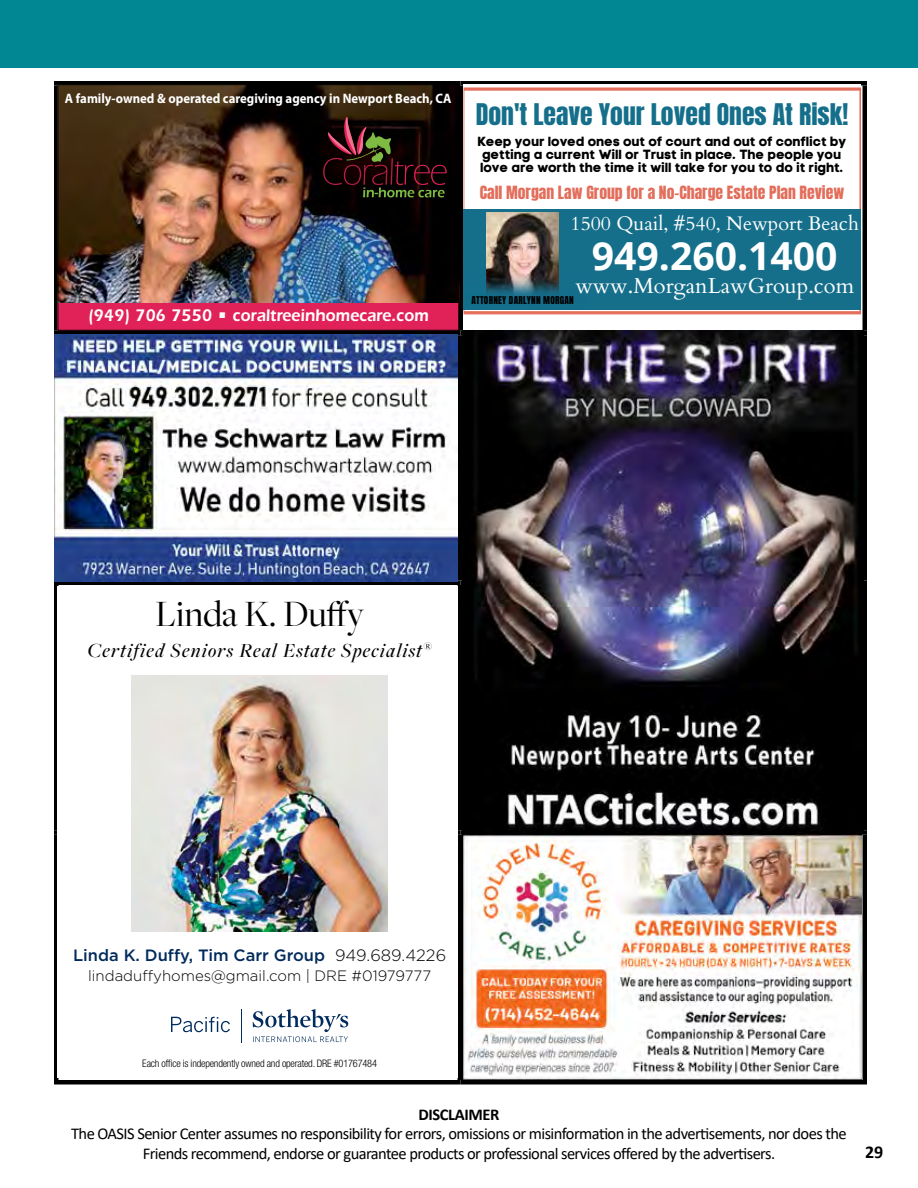
<style>
.page{position:relative;width:918px;height:1188px;background:#fff}
.page>*{position:absolute;margin:0;border:0;box-sizing:border-box;transform-origin:0 0}
.t1{font:700 38.7px "Open Sans";color:#fff}
.t2{font:38.55px "Freight Big Pro";color:#000}
.t3{font:25.35px "Anton";color:#156f8b}
.t4{font:21.6px "Cardo";color:#fff}
.t5{font:italic 500 20.7px "Freight Big Pro";letter-spacing:.06em;color:#000}
.t6{font:19.65px "Cardo";color:#fff}
.t7{font:700 18px "Calibri";color:#000}
.t8{font:600 17.4px "ITC Eras Std";color:#fff;scale:.93 1}
.t9{font:16.5px/19.8px "Calibri";letter-spacing:-.035em;color:#000;text-align:center}
.t10{font:700 16.5px "Calibri";letter-spacing:-.025em;color:#000}
.t11{font:500 16.35px "Gotham";color:#002b5c}
.t12{font:15.45px "Anton";color:#e26e5b}
.t13{font:300 15px "Gotham";color:#000}
.t14{font:700 13.65px "Myriad Pro";color:#fff;scale:.93 1}
.t15{font:13.2px/13.2px "Code Pro Bold LC";color:#000}
.t16{font:300 condensed 10.35px "Helvetica Neue LT Pro";letter-spacing:-.02em;color:#000}
.t17{font:9.15px "Anton";letter-spacing:.02em;color:#000}
.s1{font-weight:300;color:#000}
</style>
<div class="page">
<div style="left:0;top:0;width:918px;height:68px;background:#008793"></div>
<div style="left:458px;top:86px;width:6px;height:245px;background:#000"></div>
<div style="left:458px;top:335px;width:6px;height:245px;background:#000"></div>
<div style="left:458px;top:585px;width:6px;height:245px;background:#000"></div>
<div style="left:458px;top:835px;width:6px;height:245px;background:#000"></div>
<div style="left:54px;top:81px;width:406px;height:5px;background:#000"></div>
<svg style="left:54px;top:86px;width:4px;height:245px"></svg>
<div style="left:460px;top:81px;width:407px;height:5px;background:#000"></div>
<div style="left:862px;top:86px;width:5px;height:245px;background:#000"></div>
<svg style="left:54px;top:331px;width:406px;height:4px;background:#091123"></svg>
<svg style="left:460px;top:331px;width:407px;height:4px"></svg>
<div style="left:862px;top:335px;width:5px;height:245px;background:#000"></div>
<svg style="left:54px;top:580px;width:406px;height:5px;background:#091123"></svg>
<svg style="left:54px;top:585px;width:4px;height:245px"></svg>
<div style="left:862px;top:585px;width:5px;height:245px;background:#000"></div>
<svg style="left:54px;top:835px;width:4px;height:245px"></svg>
<div style="left:460px;top:830px;width:407px;height:5px;background:#000"></div>
<div style="left:862px;top:835px;width:5px;height:245px;background:#000"></div>
<hr style="left:54px;top:1080px;width:406px;height:4px;background:#000">
<hr style="left:460px;top:1080px;width:407px;height:4px;background:#000">
<div style="left:464px;top:84px;width:397px;height:245px;background:#fff"></div>
<svg style="left:464px;top:88px;width:397px;height:226px"></svg>
<div style="left:464px;top:209px;width:397px;height:101px;background:#156f8b"></div>
<img style="left:487px;top:213px;width:72px;height:60px">
<img style="left:486px;top:273px;width:73px;height:22px">
<img style="left:60px;top:86px;width:397px;height:218px">
<div style="left:58px;top:304px;width:401px;height:27px;background:#e12259"></div>
<svg style="left:324px;top:113px;width:130px;height:88px;background:#100a02"></svg>
<svg style="left:323px;top:117px;width:124px;height:80px;background:#25130e"></svg>
<div style="left:58px;top:84px;width:401px;height:247px;border:1px solid #000"></div>
<img style="left:463px;top:331px;width:401px;height:502px">
<img style="left:463px;top:835px;width:398px;height:245px">
<img style="left:54px;top:335px;width:403px;height:246px">
<img style="left:131px;top:675px;width:257px;height:256px">
<svg style="left:171px;top:1017px;width:59px;height:15px"></svg>
<hr style="left:241px;top:1009px;width:1px;height:33px;background:#002b5c">
<svg style="left:253px;top:1009px;width:95px;height:33px"></svg>
<p class="t14" style="left:65px;top:91px;width:417px">A family-owned &amp; operated caregiving agency in Newport Beach, CA</p>
<p class="t8" style="left:88px;top:305px;width:368px">(949) 706 7550 • coraltreeinhomecare.com</p>
<h3 class="t3" style="left:476px;top:101px;width:374px">Don't Leave Your Loved Ones At Risk!</h3>
<p class="t15" style="left:477px;top:134px;width:371px">Keep your loved ones out of court and out of conflict by getting a current Will or Trust in place. The people you love are worth the time it will take for you to do it right.</p>
<p class="t12" style="left:480px;top:185px;width:366px">Call Morgan Law Group for a No-Charge Estate Plan Review</p>
<p class="t6" style="left:571px;top:208px;width:290px">1500 Quail, #540, Newport Beach</p>
<h1 class="t1" style="left:592px;top:229px;width:247px">949.260.1400</h1>
<h3 class="t4" style="left:575px;top:269px;width:280px">www.MorganLawGroup.com</h3>
<p class="t17" style="left:472px;top:295px;width:104px">ATTORNEY DARLYNN MORGAN</p>
<h2 class="t2" style="left:155px;top:589px;width:210px">Linda K. Duffy</h2>
<p class="t5" style="left:87px;top:637px;width:346px">Certified Seniors Real Estate Specialist<sup>®</sup></p>
<p class="t11" style="left:73px;top:945px;width:375px">Linda K. Duffy, Tim Carr Group <span class="s1">949.689.4226</span></p>
<p class="t13" style="left:88px;top:968px;width:344px">lindaduffyhomes@gmail.com | DRE #01979777</p>
<p class="t16" style="left:142px;top:1057px;width:236px">Each office is independently owned and operated. DRE #01767484</p>
<p class="t10" style="left:419px;top:1103px;width:82px">DISCLAIMER</p>
<p class="t9" style="left:71px;top:1124px;width:777px">The OASIS Senior Center assumes no responsibility for errors, omissions or misinformation in the advertisements, nor does the<br>Friends recommend, endorse or guarantee products or professional services offered by the advertisers.</p>
<p class="t7" style="left:865px;top:1140px;width:20px">29</p>
</div>
